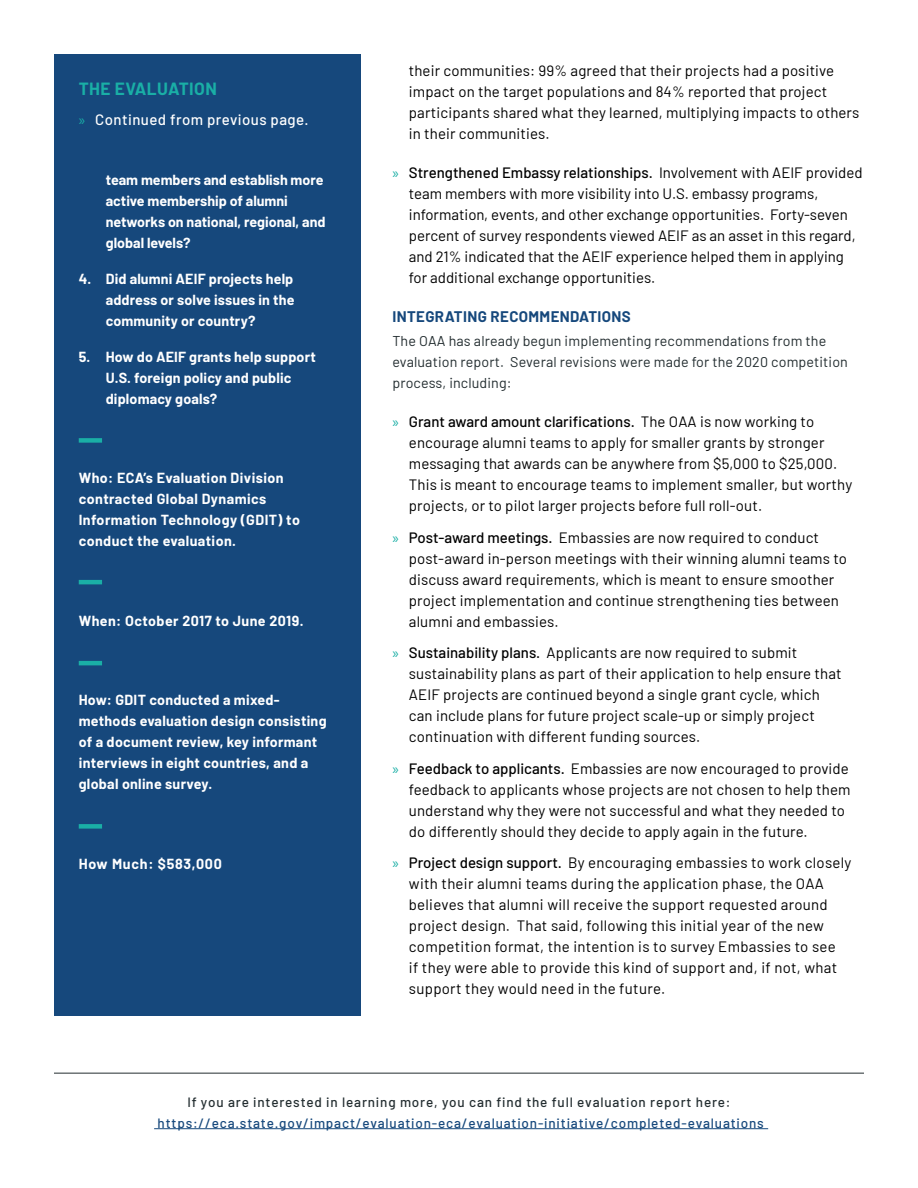
<style>
.page{position:relative;width:918px;height:1188px;background:#fff}
.page>*{position:absolute;margin:0;border:0;box-sizing:border-box;transform-origin:0 0}
.Subhead{font:700 17.25px "Barlow";letter-spacing:.025em;color:#1aafa6}
.t1{font:15px/21px "Barlow";letter-spacing:.01em;color:#000}
.t2{font:500 15px "Barlow";letter-spacing:.03em;color:#fff}
.Subhead-2{font:700 15px "Barlow";letter-spacing:.025em;color:#16487c}
.Bullet{font:700 14.25px/21px "Barlow";letter-spacing:.015em;color:#fff}
.Body{font:14.25px/21px "Barlow";letter-spacing:.01em;color:#232d30}
.Bullet-2{font:700 14.25px "Barlow";letter-spacing:.05em;color:#fff}
.t3{font:500 13.5px/21px "Barlow";letter-spacing:.06em;color:#16487c;text-align:center}
.s1{font-family:"Myriad Pro";font-weight:400;color:#1aafa6}
.s2{font-family:"Myriad Pro";color:#1aafa6}
.s3{font-weight:500}
.s4{color:#232d30}
</style>
<div class="page">
<div style="left:54px;top:54px;width:307px;height:961px;background:#16487c"></div>
<hr style="left:54px;top:1073px;width:810px;height:1px;background:#232d30">
<div style="left:79px;top:824px;width:23px;height:5px;background:#1aafa6"></div>
<hr style="left:79px;top:661px;width:23px;height:4px;background:#1aafa6">
<hr style="left:79px;top:580px;width:23px;height:4px;background:#1aafa6">
<hr style="left:154px;top:1128px;width:614px;height:1px;background:#16487c">
<div style="left:79px;top:438px;width:23px;height:5px;background:#1aafa6"></div>
<p class="Subhead" style="left:79px;top:76px;width:140px">THE EVALUATION</p>
<p class="t2" style="left:79px;top:108px;width:231px"><span class="s1">»</span> Continued from previous page.</p>
<p class="Bullet" style="left:106px;top:168px;width:221px">team members and establish more active membership of alumni networks on national, regional, and global levels?</p>
<p class="Bullet" style="left:106px;top:267px;width:190px;text-align:justify;text-indent:-27px">4. Did alumni AEIF projects help address or solve issues in the community or country?</p>
<p class="Bullet" style="left:106px;top:345px;width:212px;text-indent:-27px">5. How do AEIF grants help support<br>U.S. foreign policy and public diplomacy goals?</p>
<p class="Bullet" style="left:79px;top:466px;width:223px">Who: ECA’s Evaluation Division contracted Global Dynamics<br>Information Technology (GDIT) to conduct the evaluation.</p>
<p class="Bullet" style="left:79px;top:609px;width:226px">When: October 2017 to June 2019.</p>
<p class="Bullet" style="left:79px;top:688px;width:249px">How: GDIT conducted a mixed&shy;methods evaluation design consisting of a document review, key informant interviews in eight countries, and a global online survey.</p>
<p class="Bullet-2" style="left:79px;top:853px;width:145px">How Much: $583,000</p>
<p class="t1" style="left:409px;top:59px;width:452px">their communities: 99% agreed that their projects had a positive impact on the target populations and 84% reported that project participants shared what they learned, multiplying impacts to others in their communities.</p>
<p class="t1" style="left:409px;top:161px;width:455px;text-indent:-16px"><span class="s2">»</span> <span class="s3">Strengthened Embassy relationships.</span> Involvement with AEIF provided team members with more visibility into U.S. embassy programs, information, events, and other exchange opportunities. Forty-seven percent of survey respondents viewed AEIF as an asset in this regard, and 21% indicated that the AEIF experience helped them in applying for additional exchange opportunities.</p>
<p class="Subhead-2" style="left:392px;top:306px;width:240px">INTEGRATING RECOMMENDATIONS</p>
<p class="Body" style="left:392px;top:329px;width:457px">The OAA has already begun implementing recommendations from the evaluation report. Several revisions were made for the 2020 competition process, including:</p>
<p class="t1" style="left:409px;top:410px;width:445px;text-indent:-16px"><span class="s2">»</span> <span class="s3">Grant award amount clarifications.</span> The OAA is now working to encourage alumni teams to apply for smaller grants by stronger messaging that awards can be anywhere from $5,000 to $25,000.<br>This is meant to encourage teams to implement smaller, but worthy projects, or to pilot larger projects before full roll-out.</p>
<p class="t1" style="left:409px;top:526px;width:440px;text-indent:-16px"><span class="s2">»</span> <span class="s3">Post-award meetings.</span> Embassies are now required to conduct post-award in-person meetings with their winning alumni teams to discuss award requirements, which is meant to ensure smoother project implementation and continue strengthening ties between alumni and embassies.</p>
<p class="t1" style="left:409px;top:641px;width:434px;text-indent:-16px"><span class="s2">»</span> <span class="s3">Sustainability plans.</span> Applicants are now required to submit sustainability plans as part of their application to help ensure that AEIF projects are continued beyond a single grant cycle, which can include plans for future project scale-up or simply project continuation with different funding sources.</p>
<p class="t1" style="left:409px;top:757px;width:443px;text-indent:-16px"><span class="s2">»</span> <span class="s3">Feedback to applicants.</span> Embassies are now encouraged to provide feedback to applicants whose projects are not chosen to help them understand why they were not successful and what they needed to do differently should they decide to apply again in the future.</p>
<p class="t1" style="left:409px;top:851px;width:444px;text-indent:-16px"><span class="s2">»</span> <span class="s3">Project design support.</span> By encouraging embassies to work closely with their alumni teams during the application phase, the OAA believes that alumni will receive the support requested around project design. That said, following this initial year of the new competition format, the intention is to survey Embassies to see<br>if they were able to provide this kind of support and, if not, what support they would need in the future.</p>
<p class="t3" style="left:158px;top:1090px;width:608px"><span class="s4">If you are interested in learning more, you can find the full evaluation report here: </span>https://eca.state.gov/impact/evaluation-eca/evaluation-initiative/completed-evaluations</p>
</div>
